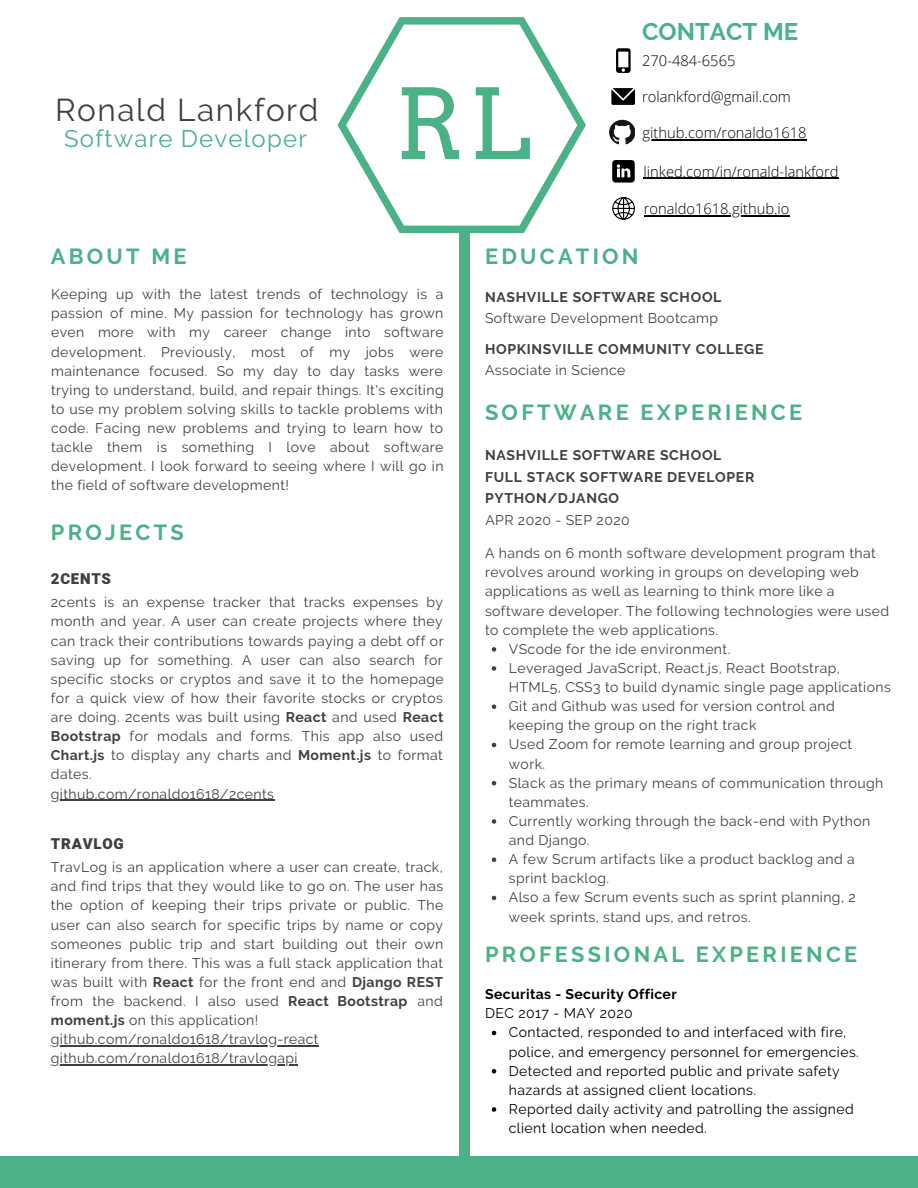
<style>
.page{position:relative;width:918px;height:1188px;background:#fff}
.page>*{position:absolute;margin:0;border:0;box-sizing:border-box;transform-origin:0 0}
.t1{font:97.05px "Arvo";color:#4bb187}
.t2{font:31.5px "Raleway";letter-spacing:.05em;color:#404040}
.t3{font:24px "Raleway";letter-spacing:.05em;color:#4bb187}
.t4{font:700 24px "Raleway";color:#4bb187}
.t5{font:700 21.75px "Raleway";letter-spacing:.15em;color:#4bb187}
.t6{font:900 15px "Heebo";letter-spacing:.05em;color:#404040}
.t7{font:300 14.7px "Open Sans";color:#000}
.t8{font:13.95px/19.2px "Raleway";letter-spacing:.03em;color:#404040}
.t9{font:13.95px/19.2px "Raleway";letter-spacing:.03em;color:#000}
.t10{font:700 13.95px/21.3px "Raleway";letter-spacing:.05em;color:#404040}
.t11{font:700 13.95px "Raleway";letter-spacing:.03em;color:#000}
.s1{font-weight:700}
</style>
<div class="page">
<svg style="left:337px;top:17px;width:249px;height:216px"></svg>
<div style="left:459px;top:233px;width:10px;height:924px;background:#4bb187"></div>
<svg style="left:492px;top:647px;width:4px;height:5px"></svg>
<svg style="left:492px;top:666px;width:4px;height:5px"></svg>
<svg style="left:492px;top:704px;width:4px;height:5px"></svg>
<svg style="left:492px;top:743px;width:4px;height:4px"></svg>
<svg style="left:492px;top:781px;width:4px;height:4px"></svg>
<svg style="left:492px;top:819px;width:4px;height:5px"></svg>
<svg style="left:492px;top:857px;width:4px;height:5px"></svg>
<svg style="left:492px;top:896px;width:4px;height:4px"></svg>
<svg style="left:492px;top:1031px;width:4px;height:4px"></svg>
<svg style="left:492px;top:1069px;width:4px;height:4px"></svg>
<svg style="left:492px;top:1107px;width:4px;height:5px"></svg>
<hr style="left:51px;top:800px;width:223px;height:1px;background:#404040">
<div style="left:0;top:1157px;width:918px;height:31px;background:#4bb187"></div>
<svg style="left:616px;top:48px;width:15px;height:25px"></svg>
<svg style="left:611px;top:88px;width:24px;height:17px"></svg>
<svg style="left:609px;top:120px;width:26px;height:24px"></svg>
<svg style="left:612px;top:160px;width:23px;height:23px"></svg>
<svg style="left:612px;top:197px;width:23px;height:23px"></svg>
<hr style="left:644px;top:178px;width:195px;height:1px;background:#000">
<hr style="left:643px;top:139px;width:164px;height:1px;background:#000">
<hr style="left:644px;top:215px;width:145px;height:1px;background:#000">
<hr style="left:51px;top:1045px;width:268px;height:2px;background:#404040">
<hr style="left:51px;top:1065px;width:247px;height:1px;background:#404040">
<h2 class="t2" style="left:55px;top:92px;width:265px">Ronald Lankford</h2>
<h3 class="t3" style="left:64px;top:124px;width:244px">Software Developer</h3>
<h3 class="t5" style="left:51px;top:244px;width:137px">ABOUT ME</h3>
<h1 class="t1" style="left:395px;top:66px;width:137px">RL</h1>
<h3 class="t4" style="left:642px;top:17px;width:158px">CONTACT ME</h3>
<p class="t7" style="left:642px;top:51px;width:95px">270-484-6565</p>
<p class="t7" style="left:642px;top:86px;width:150px">rolankford@gmail.com</p>
<p class="t7" style="left:643px;top:122px;width:165px">github.com/ronaldo1618</p>
<p class="t7" style="left:644px;top:161px;width:197px">linked.com/in/ronald-lankford</p>
<p class="t7" style="left:644px;top:198px;width:147px">ronaldo1618.github.io</p>
<h3 class="t5" style="left:485px;top:244px;width:155px">EDUCATION</h3>
<p class="t8" style="left:51px;top:285px;width:394px;text-align:justify">Keeping up with the latest trends of technology is a passion of mine. My passion for technology has grown even more with my career change into software development. Previously, most of my jobs were maintenance focused. So my day to day tasks were trying to understand, build, and repair things. It's exciting to use my problem solving skills to tackle problems with code. Facing new problems and trying to learn how to tackle them is something I love about software development. I look forward to seeing where I will go in the field of software development!</p>
<h3 class="t5" style="left:51px;top:520px;width:134px">PROJECTS</h3>
<p class="t6" style="left:51px;top:569px;width:62px">2CENTS</p>
<p class="t8" style="left:51px;top:593px;width:394px">2cents is an expense tracker that tracks expenses by month and year. A user can create projects where they can track their contributions towards paying a debt off or saving up for something. A user can also search for specific stocks or cryptos and save it to the homepage for a quick view of how their favorite stocks or cryptos are doing. 2cents was built using <span class="s1">React</span> and used <span class="s1">React Bootstrap</span> for modals and forms. This app also used <span class="s1">Chart.js</span> to display any charts and <span class="s1">Moment.js</span> to format dates.<br>github.com/ronaldo1618/2cents</p>
<p class="t6" style="left:51px;top:834px;width:74px">TRAVLOG</p>
<p class="t8" style="left:51px;top:858px;width:394px">TravLog is an application where a user can create, track, and find trips that they would like to go on. The user has the option of keeping their trips private or public. The user can also search for specific trips by name or copy someones public trip and start building out their own itinerary from there. This was a full stack application that was built with <span class="s1">React</span> for the front end and <span class="s1">Django REST </span>from the backend. I also used <span class="s1">React Bootstrap</span> and <span class="s1">moment.js</span> on this application! github.com/ronaldo1618/travlog-react github.com/ronaldo1618/travlogapi</p>
<p class="t10" style="left:485px;top:287px;width:238px">NASHVILLE SOFTWARE SCHOOL</p>
<p class="t8" style="left:485px;top:309px;width:235px">Software Development Bootcamp</p>
<p class="t10" style="left:485px;top:338px;width:280px">HOPKINSVILLE COMMUNITY COLLEGE</p>
<p class="t8" style="left:485px;top:361px;width:142px">Associate in Science</p>
<h3 class="t5" style="left:485px;top:400px;width:319px">SOFTWARE EXPERIENCE</h3>
<p class="t10" style="left:485px;top:445px;width:271px">NASHVILLE SOFTWARE SCHOOL<br>FULL STACK SOFTWARE DEVELOPER<br>PYTHON/DJANGO</p>
<p class="t8" style="left:485px;top:511px;width:146px">APR 2020 - SEP 2020</p>
<p class="t8" style="left:485px;top:544px;width:406px">A hands on 6 month software development program that revolves around working in groups on developing web applications as well as learning to think more like a software developer. The following technologies were used to complete the web applications.</p>
<p class="t8" style="left:509px;top:639px;width:384px">VScode for the ide environment.<br>Leveraged JavaScript, React.js, React Bootstrap, HTML5, CSS3 to build dynamic single page applications Git and Github was used for version control and keeping the group on the right track<br>Used Zoom for remote learning and group project work.<br>Slack as the primary means of communication through teammates.<br>Currently working through the back-end with Python and Django.<br>A few Scrum artifacts like a product backlog and a sprint backlog.<br>Also a few Scrum events such as sprint planning, 2 week sprints, stand ups, and retros.</p>
<h3 class="t5" style="left:485px;top:942px;width:374px">PROFESSIONAL EXPERIENCE</h3>
<p class="t11" style="left:485px;top:986px;width:193px">Securitas - Security Officer</p>
<p class="t9" style="left:485px;top:1004px;width:149px">DEC 2017 - MAY 2020</p>
<p class="t9" style="left:509px;top:1023px;width:352px">Contacted, responded to and interfaced with fire, police, and emergency personnel for emergencies.<br>Detected and reported public and private safety hazards at assigned client locations.<br>Reported daily activity and patrolling the assigned client location when needed.</p>
</div>
